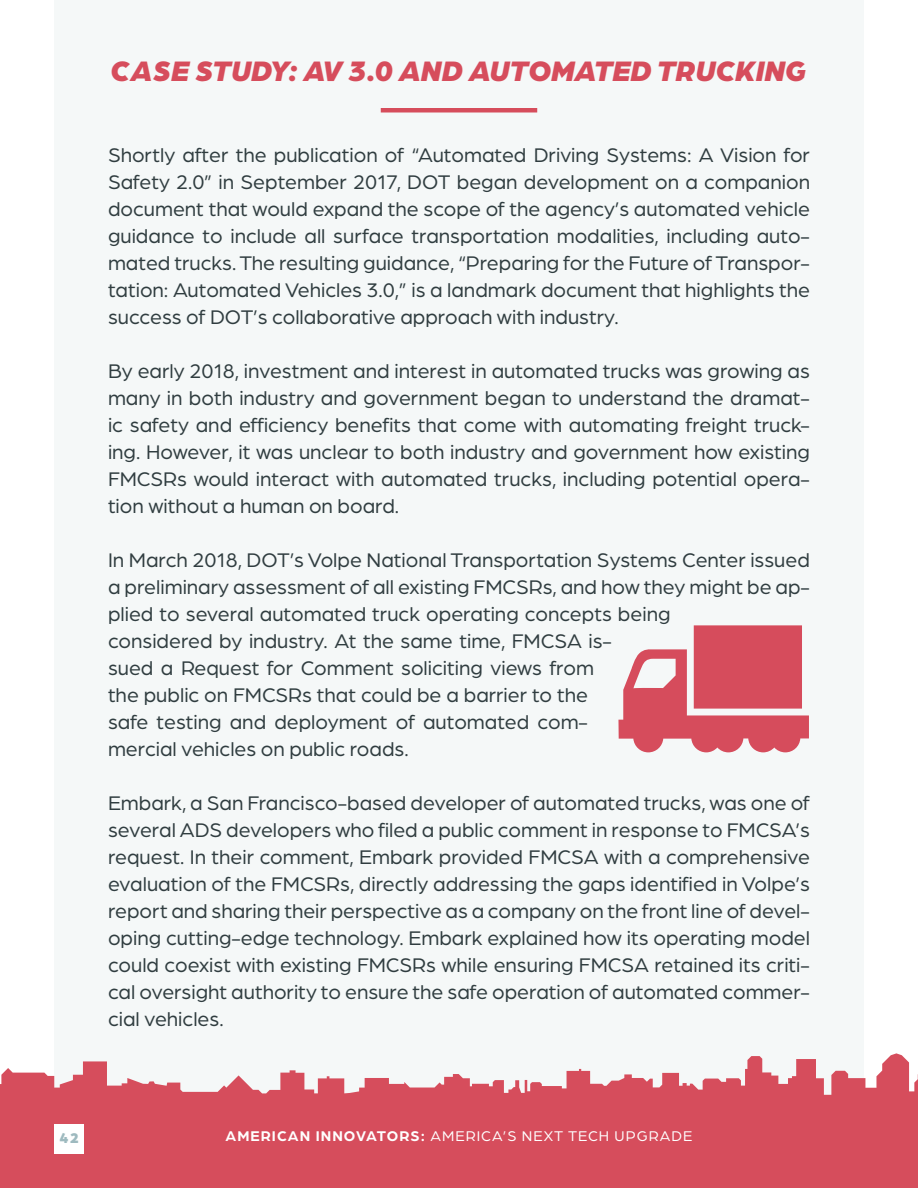
<style>
.page{position:relative;width:918px;height:1188px;background:#fff}
.page>*{position:absolute;margin:0;border:0;box-sizing:border-box;transform-origin:0 0}
.Case_Study_Header{font:italic 900 30px "Arboria";letter-spacing:-.01em;color:#d64d5c}
.Case_Study_Body{font:21px/27px "Arboria";color:#303d40;text-align:justify}
.Label_-_White{font:15px "Arboria";letter-spacing:.07em;color:#fff}
.Label_-_White-2{font:900 15px "Arboria";color:#9ebabf}
.s1{font-weight:700}
</style>
<div class="page">
<div style="left:54px;top:0;width:810px;height:1112px;background:#f5f8f8"></div>
<svg style="left:0;top:1053px;width:918px;height:135px;fill:#d64d5c"></svg>
<hr style="left:381px;top:108px;width:156px;height:4px;background:#d64d5c">
<div style="left:54px;top:1124px;width:30px;height:29px;background:#fff"></div>
<svg style="left:618px;top:625px;width:191px;height:127px"></svg>
<p class="Case_Study_Header" style="left:111px;top:49px;width:698px">CASE STUDY: AV 3.0 AND AUTOMATED TRUCKING</p>
<p class="Case_Study_Body" style="left:108px;top:141px;width:704px">Shortly after the publication of “Automated Driving Systems: A Vision for Safety 2.0” in September 2017, DOT began development on a companion document that would expand the scope of the agency’s automated vehicle guidance to include all surface transportation modalities, including auto&shy;mated trucks. The resulting guidance, “Preparing for the Future of Transpor&shy;tation: Automated Vehicles 3.0,” is a landmark document that highlights the success of DOT’s collaborative approach with industry.</p>
<p class="Case_Study_Body" style="left:108px;top:357px;width:704px">By early 2018, investment and interest in automated trucks was growing as many in both industry and government began to understand the dramat&shy;ic safety and efficiency benefits that come with automating freight truck&shy;ing. However, it was unclear to both industry and government how existing FMCSRs would interact with automated trucks, including potential opera&shy;tion without a human on board.</p>
<p class="Case_Study_Body" style="left:108px;top:546px;width:704px;text-align:left">In March 2018, DOT’s Volpe National Transportation Systems Center issued a preliminary assessment of all existing FMCSRs, and how they might be ap&shy;plied to several automated truck operating concepts being<br>considered by industry. At the same time, FMCSA is-<br>sued a Request for Comment soliciting views from<br>the public on FMCSRs that could be a barrier to the<br>safe testing and deployment of automated com-<br>mercial vehicles on public roads.</p>
<p class="Case_Study_Body" style="left:108px;top:789px;width:704px">Embark, a San Francisco-based developer of automated trucks, was one of several ADS developers who filed a public comment in response to FMCSA’s request. In their comment, Embark provided FMCSA with a comprehensive evaluation of the FMCSRs, directly addressing the gaps identified in Volpe’s report and sharing their perspective as a company on the front line of devel&shy;oping cutting-edge technology. Embark explained how its operating model could coexist with existing FMCSRs while ensuring FMCSA retained its criti&shy;cal oversight authority to ensure the safe operation of automated commer&shy;cial vehicles.</p>
<p class="Label_-_White-2" style="left:59px;top:1127px;width:21px">42</p>
<p class="Label_-_White" style="left:226px;top:1127px;width:468px"><span class="s1">AMERICAN INNOVATORS:</span> AMERICA’S NEXT TECH UPGRADE</p>
</div>
